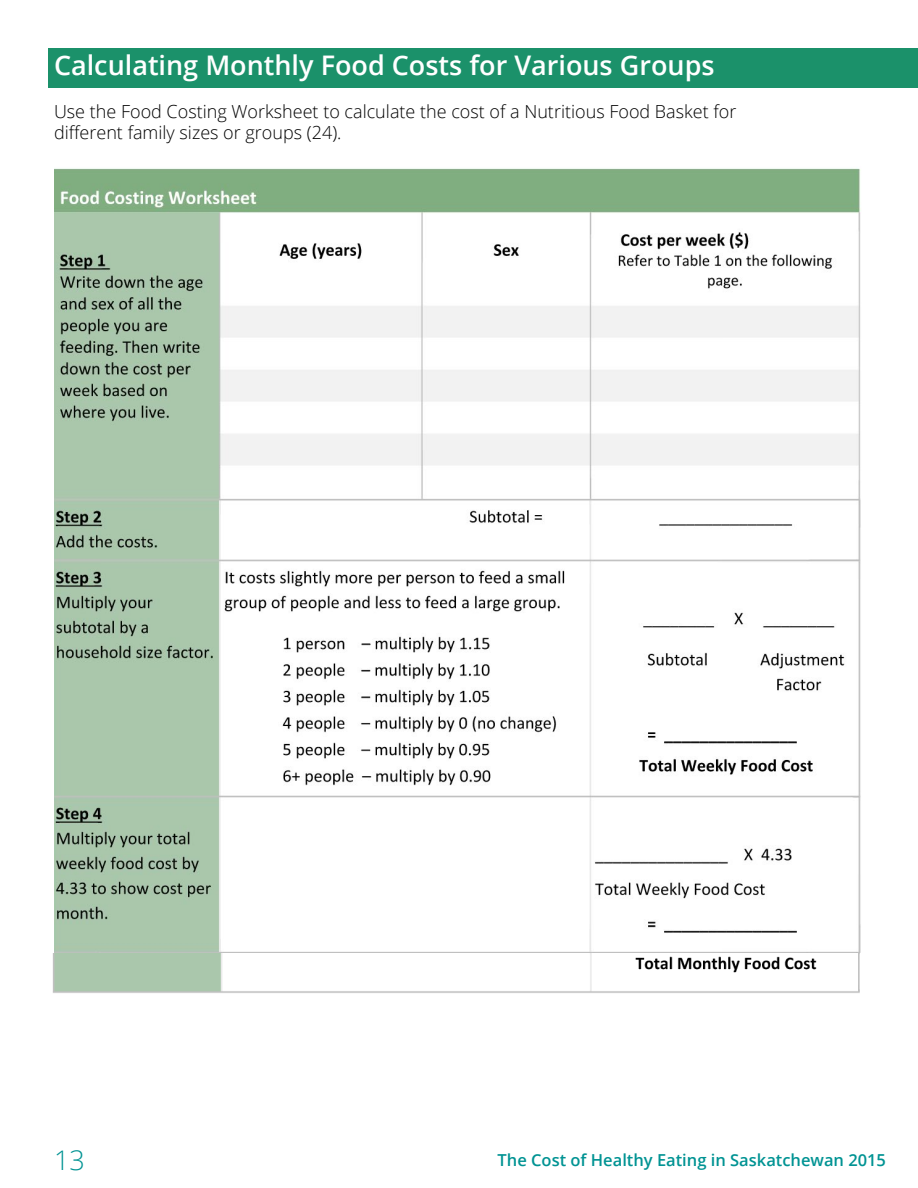
<style>
.page{position:relative;width:918px;height:1188px;background:#fff}
.page>*{position:absolute;margin:0;border:0;box-sizing:border-box;transform-origin:0 0}
.t1{font:600 27px "Open Sans";color:#fff}
.t2{font:300 27px "Open Sans";color:#009393}
.t3{font:300 18px/21.6px "Open Sans";color:#000}
.t4{font:600 16.5px "Open Sans";color:#009393}
</style>
<div class="page">
<div style="left:48px;top:48px;width:870px;height:39px;background:#1b916a"></div>
<img style="left:54px;top:168px;width:807px;height:785px">
<img style="left:52px;top:953px;width:808px;height:40px">
<h1 class="t1" style="left:54px;top:46px;width:662px">Calculating Monthly Food Costs for Various Groups</h1>
<p class="t3" style="left:54px;top:100px;width:684px">Use the Food Costing Worksheet to calculate the cost of a Nutritious Food Basket for different family sizes or groups (24).</p>
<h1 class="t2" style="left:54px;top:1141px;width:32px">13</h1>
<p class="t4" style="left:498px;top:1149px;width:390px">The Cost of Healthy Eating in Saskatchewan 2015</p>
</div>
